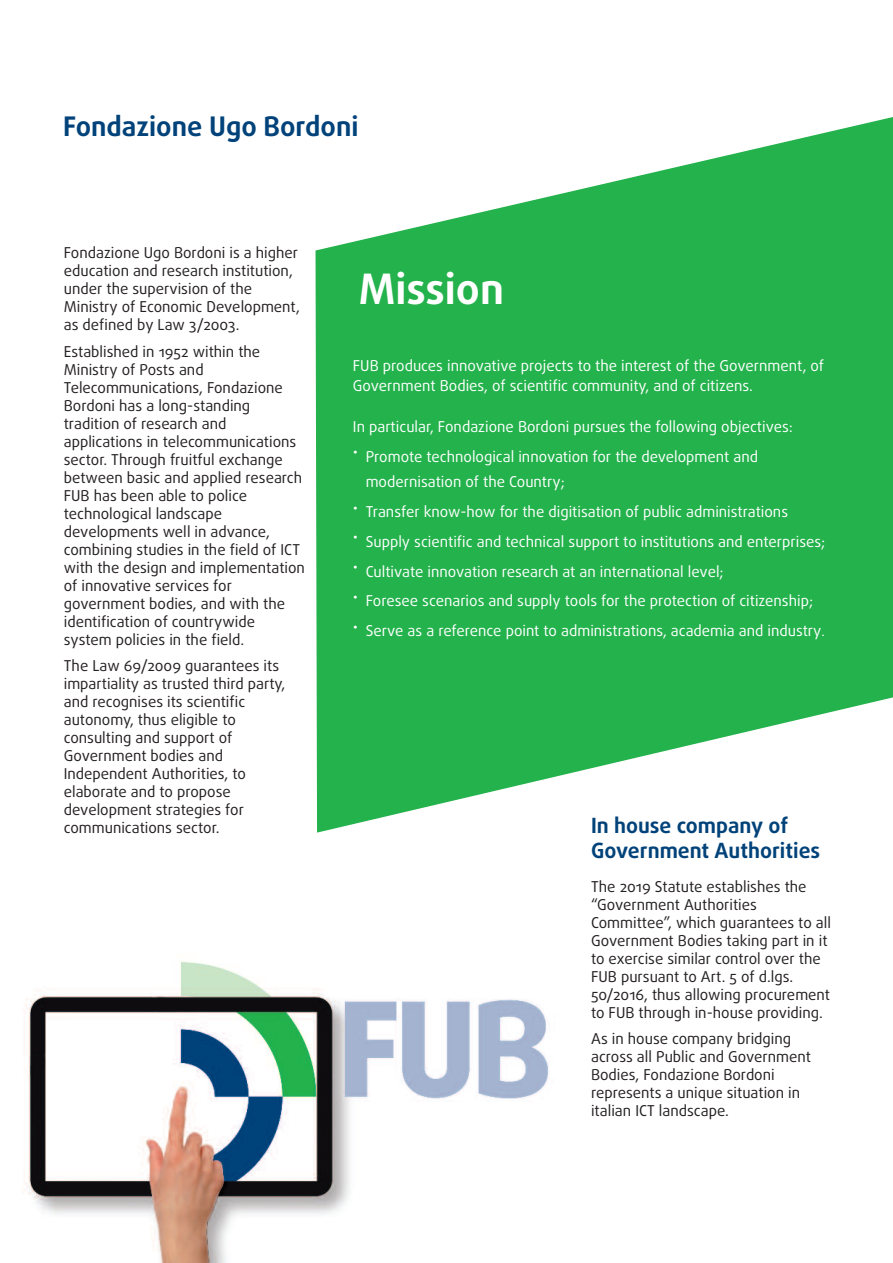
<style>
.page{position:relative;width:893px;height:1263px;background:#fff}
.page>*{position:absolute;margin:0;border:0;box-sizing:border-box;transform-origin:0 0}
.t1{font:700 42px "Daxline Pro";color:#fff}
.t2{font:700 27px "Daxline Pro";color:#004279}
.t3{font:700 21px/25.2px "Daxline Pro";color:#004279}
.t4{font:15px/18px "Daxline Pro";color:#231f20}
.t5{font:15px/19.5px "Daxline Pro";color:#fff}
.s1{font-size:13.5px}
</style>
<div class="page">
<svg style="left:315px;top:117px;width:578px;height:716px;fill:#23b24b"></svg>
<img style="left:24px;top:960px;width:525px;height:303px">
<h2 class="t2" style="left:63px;top:115px;width:297px">Fondazione Ugo Bordoni</h2>
<p class="t4" style="left:64px;top:245px;width:238px">Fondazione Ugo Bordoni is a higher education and research institution, under the supervision of the<br>Ministry of Economic Development, as defined by Law 3/2003.</p>
<p class="t4" style="left:64px;top:343px;width:243px">Established in 1952 within the<br>Ministry of Posts and<br>Telecommunications, Fondazione<br>Bordoni has a long-standing tradition of research and applications in telecommunications sector. Through fruitful exchange between basic and applied research<br>FUB has been able to police technological landscape developments well in advance, combining studies in the field of ICT with the design and implementation of innovative services for government bodies, and with the identification of countrywide system policies in the field.</p>
<p class="t4" style="left:64px;top:658px;width:223px">The Law 69/2009 guarantees its impartiality as trusted third party, and recognises its scientific autonomy, thus eligible to consulting and support of<br>Government bodies and<br>Independent Authorities, to elaborate and to propose development strategies for communications sector.</p>
<h1 class="t1" style="left:359px;top:272px;width:147px">Mission</h1>
<p class="t5" style="left:353px;top:357px;width:473px">FUB produces innovative projects to the interest of the Government, of<br>Government Bodies, of scientific community, and of citizens.</p>
<p class="t5" style="left:353px;top:418px;width:442px">In particular, Fondazione Bordoni pursues the following objectives:</p>
<p class="t5" style="left:366px;top:445px;width:394px;line-height:25.5px;text-indent:-13px">• Promote technological innovation for the development and modernisation of the Country;</p>
<p class="t5" style="left:353px;top:503px;width:437px">• Transfer know-how for the digitisation of public administrations</p>
<p class="t5" style="left:353px;top:533px;width:474px">• Supply scientific and technical support to institutions and enterprises;</p>
<p class="t5" style="left:353px;top:562px;width:372px">• Cultivate innovation research at an international level;</p>
<p class="t5" style="left:353px;top:592px;width:462px">• Foresee scenarios and supply tools for the protection of citizenship;</p>
<p class="t5" style="left:353px;top:622px;width:473px">• Serve as a reference point to administrations, academia and industry<span class="s1">.</span></p>
<h3 class="t3" style="left:591px;top:814px;width:231px">In house company of<br>Government Authorities</h3>
<p class="t4" style="left:591px;top:878px;width:242px">The 2019 Statute establishes the “Government Authorities Committee”, which guarantees to all Government Bodies taking part in it to exercise similar control over the FUB pursuant to Art. 5 of d.lgs.<br>50/2016, thus allowing procurement to FUB through in-house providing.</p>
<p class="t4" style="left:591px;top:1031px;width:221px">As in house company bridging across all Public and Government<br>Bodies, Fondazione Bordoni represents a unique situation in italian ICT landscape.</p>
</div>
